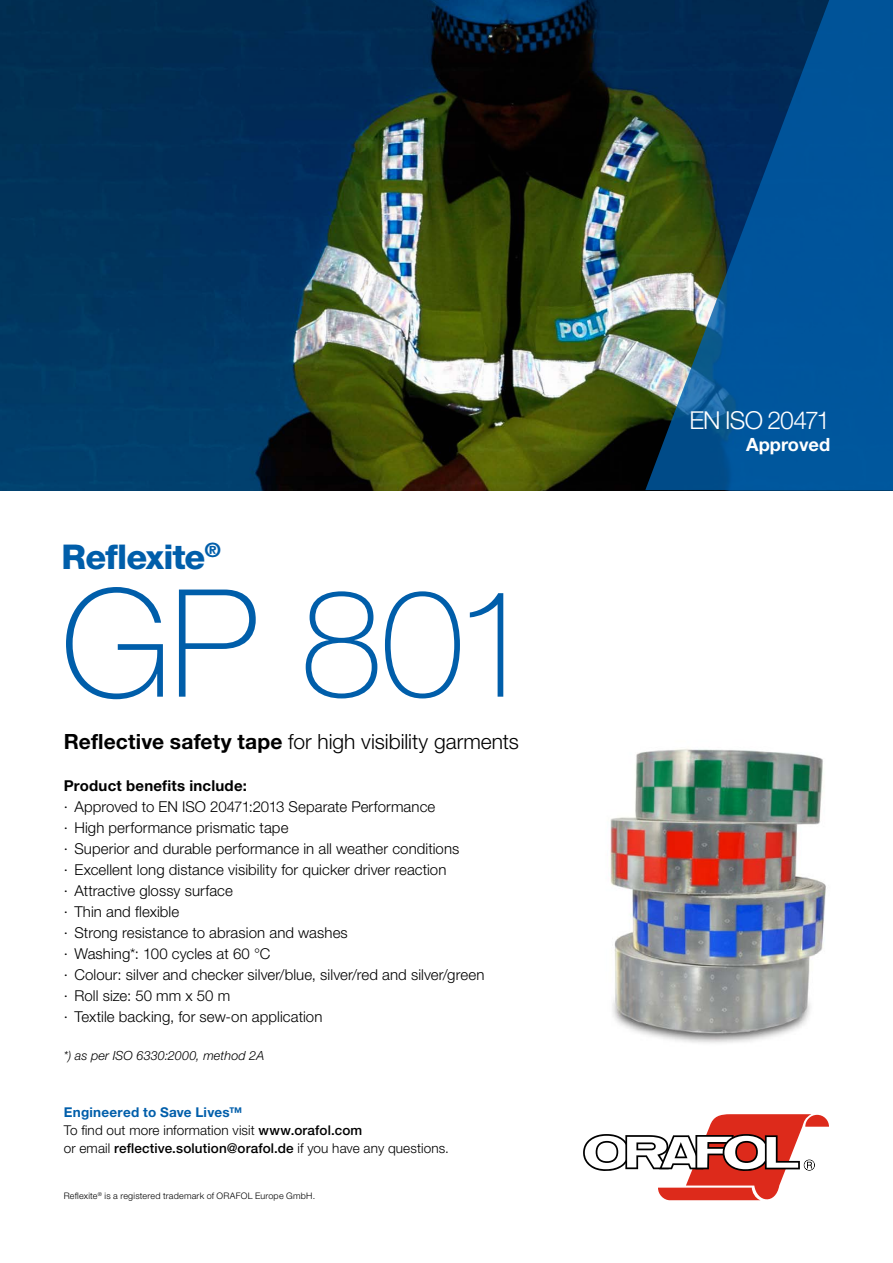
<style>
.page{position:relative;width:893px;height:1263px;background:#fff}
.page>*{position:absolute;margin:0;border:0;box-sizing:border-box;transform-origin:0 0}
.t1{font:100 150px "Helvetica Neue LT Std";color:#005eaa}
.t2{font:800 34.2px "Helvetica Neue LT Std";letter-spacing:-.03em;color:#005eaa}
.t3{font:300 24.75px "Helvetica Neue LT Std";letter-spacing:-.035em;color:#fff}
.t4{font:300 21px "Helvetica Neue LT Std";color:#000}
.t5{font:700 18.3px "Helvetica Neue LT Std";color:#fff}
.t6{font:300 15px/21px "Helvetica Neue LT Std";letter-spacing:.005em;color:#000}
.t7{font:700 15px "Helvetica Neue LT Std";letter-spacing:.015em;color:#000}
.t8{font:300 13.5px/18px "Helvetica Neue LT Std";letter-spacing:.01em;color:#000}
.t9{font:italic 300 12.6px "Helvetica Neue LT Std";letter-spacing:.01em;color:#000}
.t10{font:300 9px "Helvetica Neue LT Std";letter-spacing:.025em;color:#000}
.s1{font-weight:700}
.s2{font-weight:700;color:#005eaa}
.s3{font-weight:500}
</style>
<div class="page">
<img style="left:0;top:0;width:645px;height:490px">
<svg style="left:583px;top:1114px;width:246px;height:87px"></svg>
<svg style="left:645px;top:0;width:248px;height:490px;background:#0e4e7b"></svg>
<img style="left:610px;top:749px;width:216px;height:294px">
<h2 class="t2" style="left:62px;top:536px;width:161px">Reflexite<sup>®</sup></h2>
<h1 class="t1" style="left:60px;top:558px;width:478px">GP 801</h1>
<h3 class="t4" style="left:64px;top:729px;width:457px"><span class="s1">Reflective safety tape</span> for high visibility garments</h3>
<p class="t7" style="left:64px;top:777px;width:185px">Product benefits include:</p>
<p class="t6" style="left:64px;top:796px;width:422px">· Approved to EN ISO 20471:2013 Separate Performance<br>· High performance prismatic tape<br>· Superior and durable performance in all weather conditions<br>· Excellent long distance visibility for quicker driver reaction<br>· Attractive glossy surface<br>· Thin and flexible<br>· Strong resistance to abrasion and washes<br>· Washing*: 100 cycles at 60 °C<br>· Colour: silver and checker silver/blue, silver/red and silver/green · Roll size: 50 mm x 50 m<br>· Textile backing, for sew-on application</p>
<p class="t9" style="left:64px;top:1048px;width:202px">*) as per ISO 6330:2000, method 2A</p>
<p class="t8" style="left:64px;top:1102px;width:387px"><span class="s2">Engineered to Save Lives™<br></span>To find out more information visit <span class="s3">www.orafol.com<br></span>or email <span class="s3">reflective.solution@orafol.de</span> if you have any questions.</p>
<p class="t10" style="left:64px;top:1190px;width:253px">Reflexite<sup>®</sup> is a registered trademark of ORAFOL Europe GmbH.</p>
<h3 class="t3" style="left:689px;top:405px;width:142px">EN ISO 20471</h3>
<p class="t5" style="left:746px;top:433px;width:86px">Approved</p>
</div>
